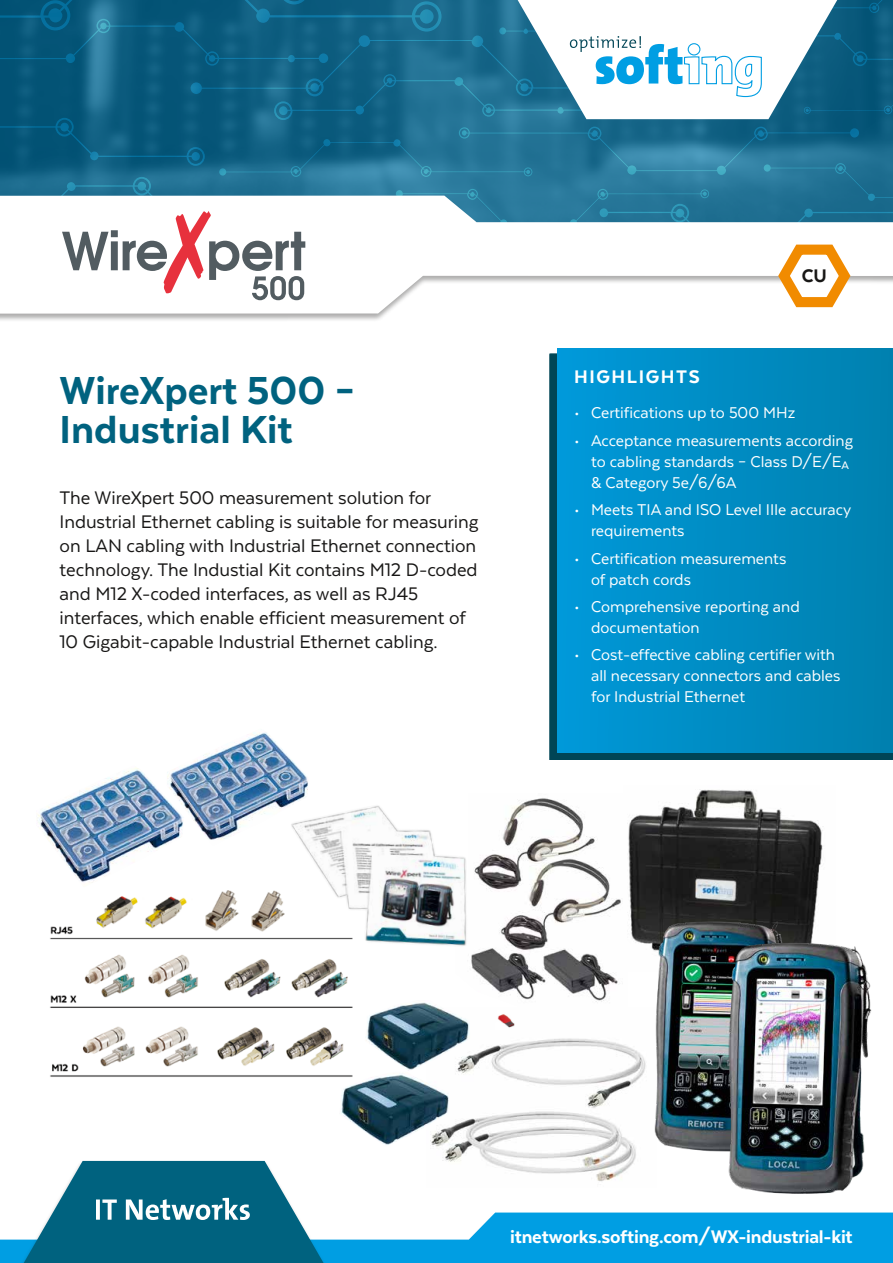
<style>
.page{position:relative;width:893px;height:1263px;background:#fff}
.page>*{position:absolute;margin:0;border:0;box-sizing:border-box;transform-origin:0 0}
.t1{font:800 45px/39px "Texta";color:#00627f}
.t2{font:21px/24px "Texta";color:#181716}
.t3{font:800 21px "Texta";letter-spacing:-.01em;color:#fff}
.t4{font:800 21px "Texta";letter-spacing:.075em;color:#fff}
.t5{font:800 21px "Texta";color:#181716}
.t6{font:18px/21px "Texta";color:#fff}
</style>
<div class="page">
<div style="left:0;top:195px;width:893px;height:128px;background:#181716;opacity:.35"></div>
<div style="left:550px;top:353px;width:343px;height:407px;background:#004556"></div>
<div style="left:557px;top:349px;width:336px;height:404px;background:linear-gradient(to right,#0099d9,#0080ae)"></div>
<img style="left:471px;top:798px;width:150px;height:204px">
<img style="left:627px;top:790px;width:196px;height:160px">
<img style="left:50px;top:890px;width:303px;height:187px">
<img style="left:436px;top:1038px;width:210px;height:144px">
<img style="left:38px;top:768px;width:129px;height:115px">
<img style="left:167px;top:732px;width:141px;height:111px">
<img style="left:277px;top:784px;width:201px;height:174px">
<img style="left:339px;top:1072px;width:111px;height:74px">
<img style="left:366px;top:1002px;width:104px;height:69px">
<img style="left:497px;top:1014px;width:18px;height:14px">
<img style="left:653px;top:892px;width:146px;height:260px">
<img style="left:714px;top:910px;width:158px;height:284px">
<svg style="left:0;top:0;width:893px;height:312px"></svg>
<svg style="left:0;top:1212px;width:893px;height:51px;background:#28ade7"></svg>
<div style="left:12px;top:1160px;width:323px;height:103px;background:#181716;opacity:.35"></div>
<svg style="left:24px;top:1161px;width:300px;height:102px"></svg>
<h1 class="t1" style="left:60px;top:371px;width:297px">WireXpert 500 –<br>Industrial Kit</h1>
<p class="t2" style="left:60px;top:485px;width:421px">The WireXpert 500 measurement solution for Industrial Ethernet cabling is suitable for measuring on LAN cabling with Industrial Ethernet connection technology. The Industial Kit contains M12 D-coded and M12 X-coded interfaces, as well as RJ45 interfaces, which enable efficient measurement of 10 Gigabit-capable Industrial Ethernet cabling.</p>
<p class="t5" style="left:802px;top:265px;width:27px">CU</p>
<p class="t4" style="left:574px;top:366px;width:127px">HIGHLIGHTS</p>
<p class="t6" style="left:574px;top:402px;width:223px">• Certifications up to 500 MHz</p>
<p class="t6" style="left:591px;top:430px;width:264px;text-indent:-17px">• Acceptance measurements according to cabling standards – Class D/E/E<sub>A </sub>&amp; Category 5e/6/6A</p>
<p class="t6" style="left:591px;top:499px;width:262px;text-indent:-17px">• Meets TIA and ISO Level IIIe accuracy requirements</p>
<p class="t6" style="left:591px;top:547px;width:197px;text-indent:-17px">• Certification measurements of patch cords</p>
<p class="t6" style="left:591px;top:596px;width:210px;text-indent:-17px">• Comprehensive reporting and documentation</p>
<p class="t6" style="left:591px;top:644px;width:251px;text-indent:-17px">• Cost-effective cabling certifier with all necessary connectors and cables for Industrial Ethernet</p>
<p class="t3" style="left:510px;top:1226px;width:344px">itnetworks.softing.com/WX-industrial-kit</p>
</div>
